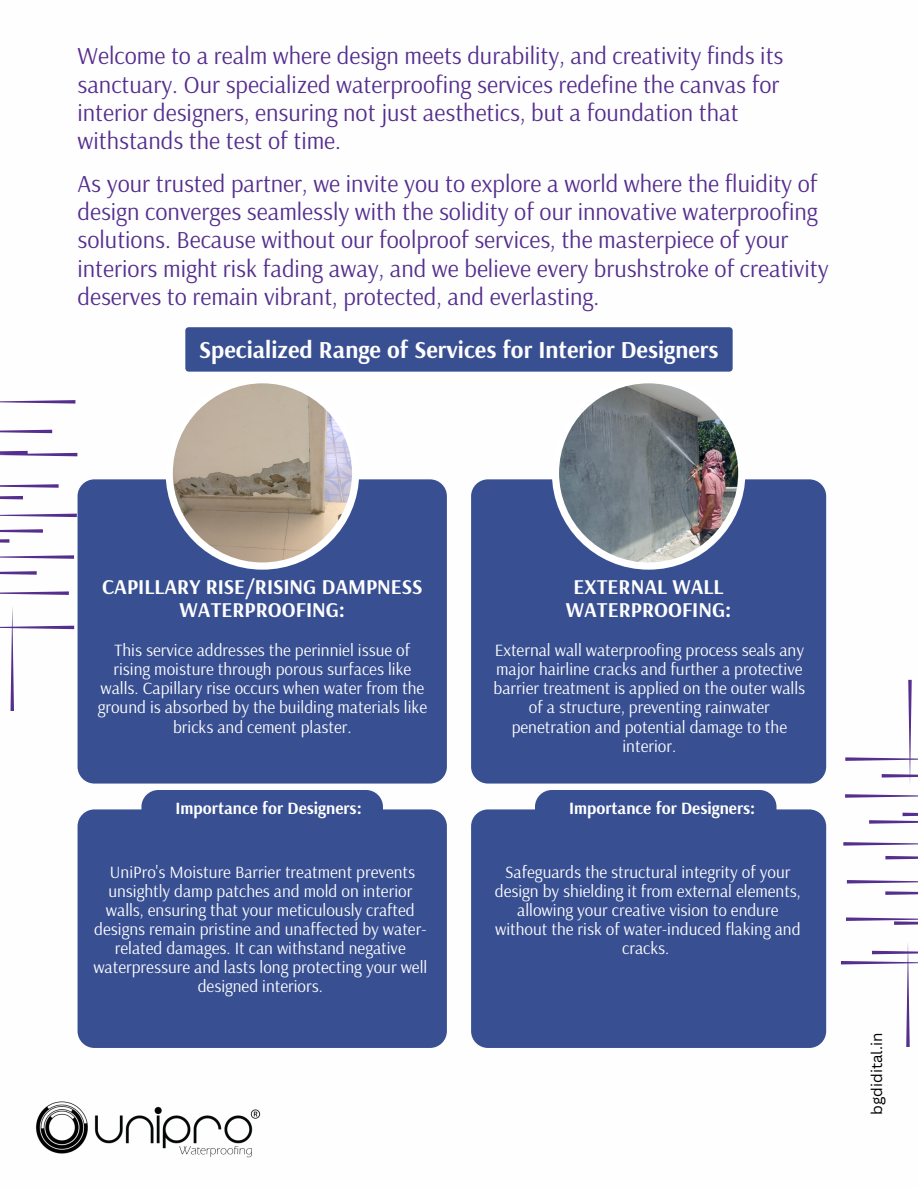
<style>
.page{position:relative;width:918px;height:1188px;background:#fff}
.page>*{position:absolute;margin:0;border:0;box-sizing:border-box;transform-origin:0 0}
.t1{font:24.3px/28.2px "Arsenal";color:#552e8e}
.t2{font:700 24.3px "Arsenal";color:#fff}
.t3{font:700 21px/23.7px "Arsenal";color:#fff;text-align:center}
.t4{font:17.1px/19.2px "Arsenal";color:#fff;text-align:center}
.t5{font:700 17.1px "Arsenal";color:#fff}
.t6{font:15.15px "Canva Sans";color:#000}
</style>
<div class="page">
<div style="left:78px;top:479px;width:369px;height:305px;background:#384f92;border-radius:17px"></div>
<div style="left:185px;top:327px;width:548px;height:45px;background:#384f92"></div>
<div style="left:78px;top:809px;width:369px;height:239px;background:#384f92;border-radius:17px"></div>
<div style="left:471px;top:809px;width:355px;height:239px;background:#384f92;border-radius:17px"></div>
<div style="left:166px;top:376px;width:193px;height:194px;background:#fff;border-radius:50%"></div>
<div style="left:471px;top:479px;width:355px;height:305px;background:#384f92;border-radius:17px"></div>
<div style="left:552px;top:376px;width:193px;height:194px;background:#fff;border-radius:50%"></div>
<img style="left:173px;top:383px;width:179px;height:179px;border-radius:50%">
<img style="left:559px;top:383px;width:179px;height:179px;border-radius:50%">
<img style="left:35px;top:1101px;width:225px;height:57px">
<svg style="left:0;top:571px;width:37px;height:4px"></svg>
<svg style="left:0;top:539px;width:9px;height:4px"></svg>
<svg style="left:0;top:400px;width:75px;height:4px"></svg>
<svg style="left:0;top:607px;width:74px;height:104px"></svg>
<svg style="left:0;top:529px;width:43px;height:4px"></svg>
<svg style="left:0;top:591px;width:69px;height:4px"></svg>
<svg style="left:0;top:496px;width:23px;height:3px"></svg>
<svg style="left:0;top:555px;width:74px;height:4px"></svg>
<svg style="left:0;top:484px;width:59px;height:4px"></svg>
<svg style="left:0;top:514px;width:77px;height:3px"></svg>
<svg style="left:0;top:451px;width:77px;height:5px"></svg>
<svg style="left:0;top:430px;width:52px;height:3px"></svg>
<svg style="left:847px;top:880px;width:71px;height:4px"></svg>
<svg style="left:885px;top:856px;width:33px;height:3px"></svg>
<svg style="left:885px;top:891px;width:33px;height:4px"></svg>
<svg style="left:869px;top:813px;width:49px;height:11px"></svg>
<svg style="left:845px;top:794px;width:73px;height:4px"></svg>
<svg style="left:843px;top:842px;width:75px;height:4px"></svg>
<svg style="left:846px;top:917px;width:72px;height:8px"></svg>
<svg style="left:841px;top:943px;width:77px;height:104px"></svg>
<svg style="left:845px;top:680px;width:73px;height:104px"></svg>
<div style="left:141px;top:790px;width:242px;height:45px;background:#384f92;border-radius:17px"></div>
<div style="left:535px;top:790px;width:242px;height:45px;background:#384f92;border-radius:17px"></div>
<p class="t1" style="left:78px;top:41px;width:707px">Welcome to a realm where design meets durability, and creativity finds its sanctuary. Our specialized waterproofing services redefine the canvas for interior designers, ensuring not just aesthetics, but a foundation that withstands the test of time.</p>
<p class="t1" style="left:78px;top:169px;width:753px">As your trusted partner, we invite you to explore a world where the fluidity of design converges seamlessly with the solidity of our innovative waterproofing solutions. Because without our foolproof services, the masterpiece of your interiors might risk fading away, and we believe every brushstroke of creativity deserves to remain vibrant, protected, and everlasting.</p>
<p class="t2" style="left:199px;top:334px;width:521px">Specialized Range of Services for Interior Designers</p>
<p class="t3" style="left:102px;top:574px;width:322px">CAPILLARY RISE/RISING DAMPNESS<br>WATERPROOFING:</p>
<p class="t3" style="left:566px;top:574px;width:167px">EXTERNAL WALL<br>WATERPROOFING:</p>
<p class="t4" style="left:98px;top:640px;width:331px">This service addresses the perinniel issue of rising moisture through porous surfaces like walls. Capillary rise occurs when water from the ground is absorbed by the building materials like bricks and cement plaster.</p>
<p class="t4" style="left:494px;top:640px;width:313px">External wall waterproofing process seals any major hairline cracks and further a protective barrier treatment is applied on the outer walls of a structure, preventing rainwater penetration and potential damage to the interior.</p>
<p class="t5" style="left:176px;top:797px;width:188px">Importance for Designers:</p>
<p class="t5" style="left:569px;top:797px;width:188px">Importance for Designers:</p>
<p class="t4" style="left:93px;top:862px;width:336px">UniPro's Moisture Barrier treatment prevents unsightly damp patches and mold on interior walls, ensuring that your meticulously crafted designs remain pristine and unaffected by water&shy;related damages. It can withstand negative waterpressure and lasts long protecting your well designed interiors.</p>
<p class="t4" style="left:495px;top:862px;width:308px">Safeguards the structural integrity of your design by shielding it from external elements, allowing your creative vision to endure without the risk of water-induced flaking and cracks.</p>
<p class="t6" style="left:866px;top:1115px;width:84px;rotate:-90deg">bgdidital.in</p>
</div>
